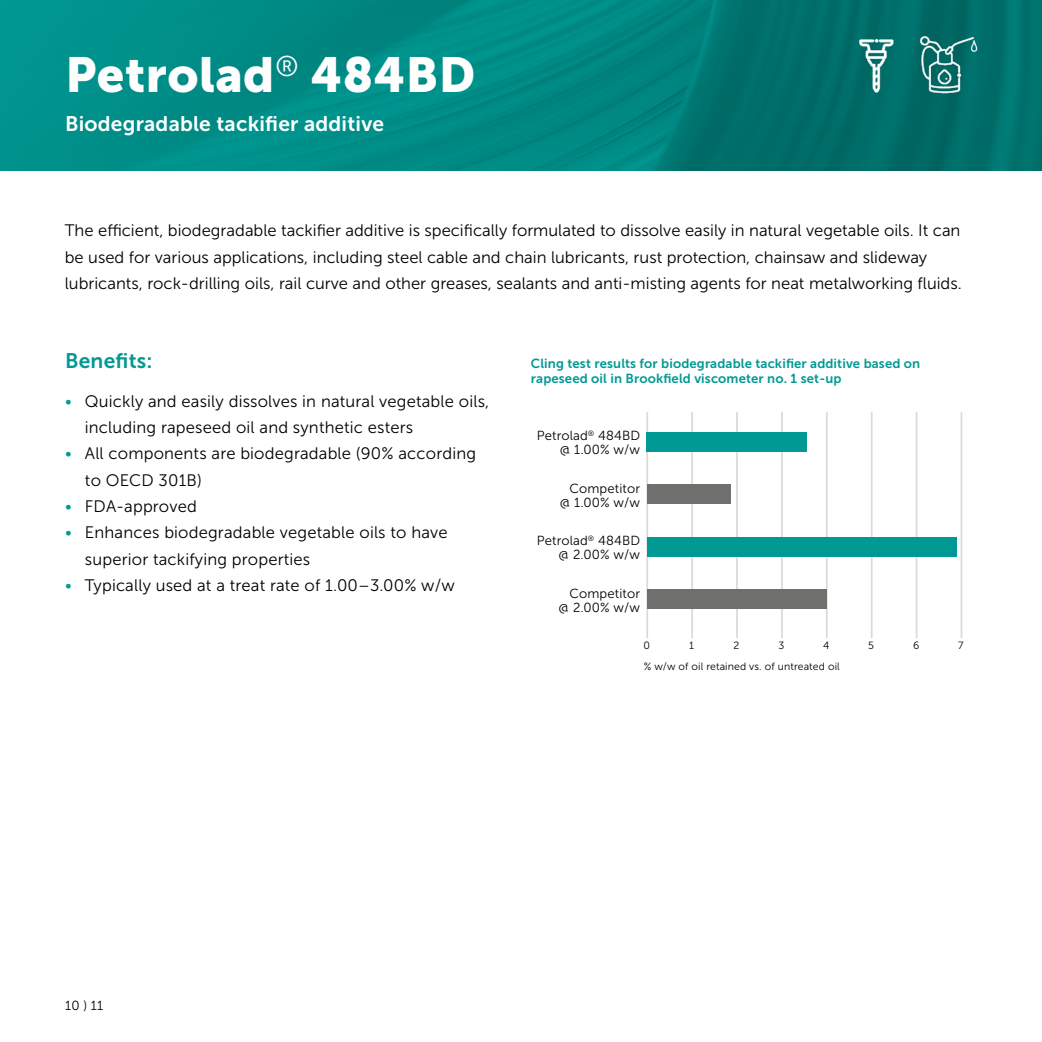
<style>
.page{position:relative;width:1042px;height:1042px;background:#fff}
.page>*{position:absolute;margin:0;border:0;box-sizing:border-box;transform-origin:0 0}
.t1{font:49px "Museo Sans 900";letter-spacing:.01em;color:#fff}
.t2{font:21px "Museo Sans 700";letter-spacing:.01em;color:#fff}
.t3{font:21px "Museo Sans 700";letter-spacing:.01em;color:#009993}
.t4{font:16.62px/26.2px "Museo Sans 300";color:#000}
.t5{font:13.12px/15.8px "Museo Sans 700";letter-spacing:.01em;color:#009993}
.t6{font:13.12px "Museo Sans 300";letter-spacing:.01em;color:#000}
.t7{font:10.5px "Museo Sans 300";letter-spacing:.01em;color:#000}
.s1{color:#009993}
</style>
<div class="page">
<img style="left:0;top:0;width:1042px;height:171px">
<hr style="left:646px;top:412px;width:2px;height:226px;background:#dadada">
<hr style="left:691px;top:412px;width:2px;height:226px;background:#dadada">
<hr style="left:736px;top:412px;width:2px;height:226px;background:#dadada">
<hr style="left:781px;top:412px;width:2px;height:226px;background:#dadada">
<hr style="left:826px;top:412px;width:1px;height:226px;background:#dadada">
<hr style="left:871px;top:412px;width:1px;height:226px;background:#dadada">
<hr style="left:915px;top:412px;width:2px;height:226px;background:#dadada">
<hr style="left:960px;top:412px;width:2px;height:226px;background:#dadada">
<div style="left:647px;top:432px;width:160px;height:19px;background:#009993"></div>
<div style="left:647px;top:537px;width:309px;height:19px;background:#009993"></div>
<div style="left:647px;top:484px;width:83px;height:20px;background:#6f6f6e"></div>
<div style="left:647px;top:589px;width:179px;height:20px;background:#6f6f6e"></div>
<img style="left:914px;top:29px;width:67px;height:65px">
<img style="left:849px;top:34px;width:51px;height:60px">
<p class="t1" style="left:65px;top:47px;width:411px">Petrolad<sup>®</sup> 484BD</p>
<p class="t2" style="left:65px;top:112px;width:320px">Biodegradable tackifier additive</p>
<p class="t4" style="left:65px;top:218px;width:898px">The efficient, biodegradable tackifier additive is specifically formulated to dissolve easily in natural vegetable oils. It can be used for various applications, including steel cable and chain lubricants, rust protection, chainsaw and slideway lubricants, rock-drilling oils, rail curve and other greases, sealants and anti-misting agents for neat metalworking fluids.</p>
<p class="t3" style="left:65px;top:349px;width:89px">Benefits:</p>
<p class="t4" style="left:85px;top:388px;width:406px;text-indent:-20px"><span class="s1">•</span> Quickly and easily dissolves in natural vegetable oils, including rapeseed oil and synthetic esters</p>
<p class="t4" style="left:85px;top:441px;width:393px;text-indent:-20px"><span class="s1">•</span> All components are biodegradable (90% according to OECD 301B)</p>
<p class="t4" style="left:65px;top:493px;width:133px"><span class="s1">•</span> FDA-approved</p>
<p class="t4" style="left:85px;top:519px;width:364px;text-indent:-20px"><span class="s1">•</span> Enhances biodegradable vegetable oils to have superior tackifying properties</p>
<p class="t4" style="left:65px;top:572px;width:391px"><span class="s1">•</span> Typically used at a treat rate of 1.00–3.00% w/w</p>
<p class="t5" style="left:531px;top:355px;width:391px">Cling test results for biodegradable tackifier additive based on rapeseed oil in Brookfield viscometer no. 1 set-up</p>
<p class="t6" style="left:537px;top:429px;width:105px">Petrolad<sup>®</sup> 484BD</p>
<p class="t6" style="left:560px;top:443px;width:82px">@ 1.00% w/w</p>
<p class="t6" style="left:569px;top:481px;width:72px">Competitor</p>
<p class="t6" style="left:560px;top:495px;width:82px">@ 1.00% w/w</p>
<p class="t6" style="left:537px;top:534px;width:105px">Petrolad<sup>®</sup> 484BD</p>
<p class="t6" style="left:558px;top:548px;width:83px">@ 2.00% w/w</p>
<p class="t6" style="left:569px;top:586px;width:72px">Competitor</p>
<p class="t6" style="left:558px;top:600px;width:83px">@ 2.00% w/w</p>
<p class="t7" style="left:643px;top:639px;width:8px">0</p>
<p class="t7" style="left:689px;top:639px;width:6px">1</p>
<p class="t7" style="left:733px;top:639px;width:7px">2</p>
<p class="t7" style="left:778px;top:639px;width:7px">3</p>
<p class="t7" style="left:823px;top:639px;width:8px">4</p>
<p class="t7" style="left:868px;top:639px;width:7px">5</p>
<p class="t7" style="left:913px;top:639px;width:8px">6</p>
<p class="t7" style="left:958px;top:639px;width:7px">7</p>
<p class="t7" style="left:644px;top:660px;width:198px">% w/w of oil retained vs. of untreated oil</p>
<p class="t6" style="left:65px;top:998px;width:40px">10 ) 11</p>
</div>
